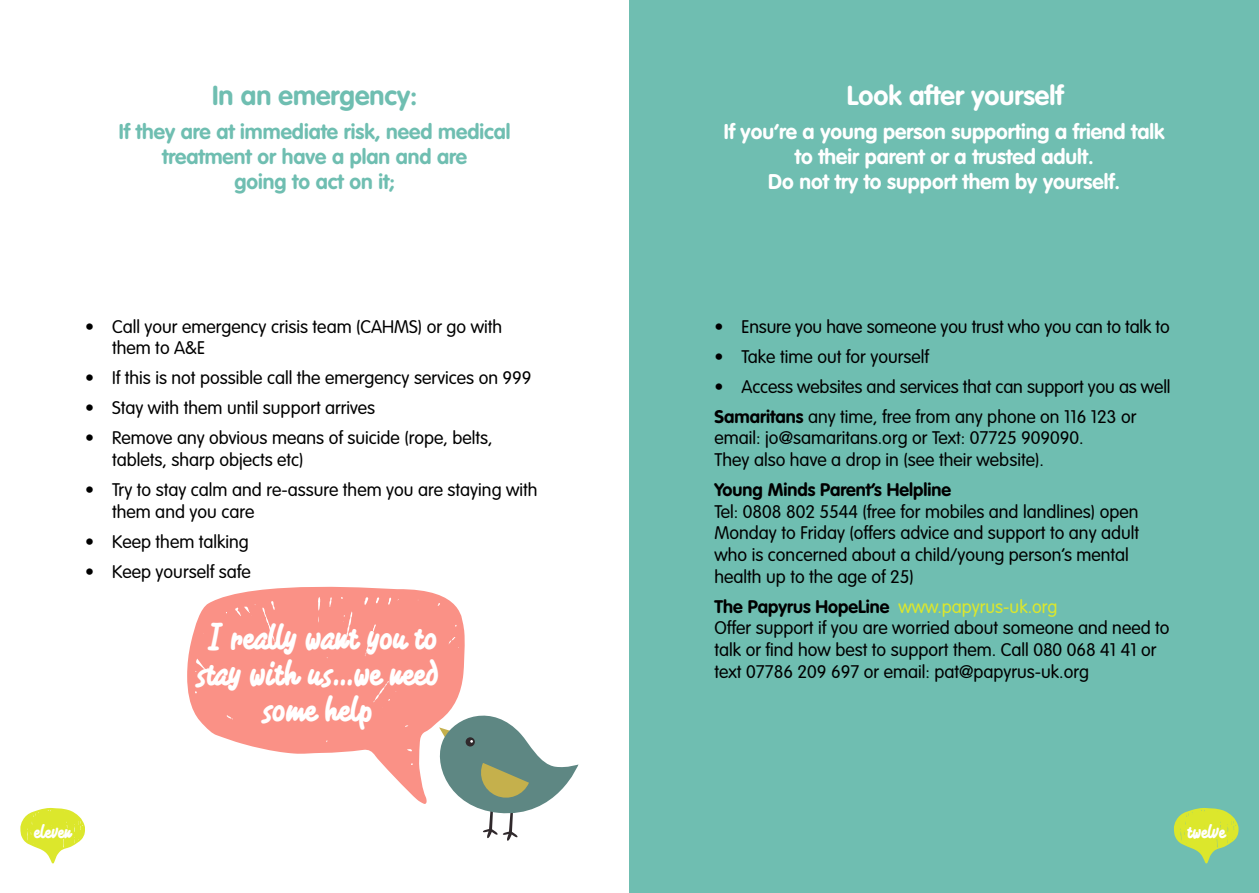
<style>
.page{position:relative;width:1259px;height:893px;background:#fff}
.page>*{position:absolute;margin:0;border:0;box-sizing:border-box;transform-origin:0 0}
.t1{font:33px/36px "Rotulona Hand";color:#fff;text-align:center}
.t2{font:700 27px "VAG Rounded";color:#fff}
.t3{font:700 27px "VAG Rounded";color:#6fbeb1}
.t4{font:700 21px/25.2px "VAG Rounded";color:#fff;text-align:center}
.t5{font:700 21px/25.2px "VAG Rounded";color:#6fbeb1;text-align:center}
.t6{font:300 18px/21.6px "VAG Rounded";color:#000}
.t7{font:700 18px "VAG Rounded";color:#000}
.t8{font:18px "Rotulona Hand";color:#fff}
.s1{font-weight:700}
.s2{color:#dce72c}
</style>
<div class="page">
<div style="left:629px;top:0;width:630px;height:893px;background:#6fbeb1"></div>
<svg style="left:187px;top:586px;width:278px;height:218px;fill:#fa9186"></svg>
<svg style="left:431px;top:703px;width:147px;height:138px"></svg>
<svg style="left:20px;top:808px;width:65px;height:56px"></svg>
<svg style="left:1174px;top:808px;width:64px;height:56px"></svg>
<h2 class="t3" style="left:212px;top:80px;width:207px">In an emergency:</h2>
<p class="t5" style="left:119px;top:120px;width:393px">If they are at immediate risk, need medical treatment or have a plan and are<br>going to act on it;</p>
<p class="t6" style="left:112px;top:316px;width:392px;text-indent:-27px">• Call your emergency crisis team (CAHMS) or go with them to A&amp;E</p>
<p class="t6" style="left:85px;top:368px;width:448px">• If this is not possible call the emergency services on 999</p>
<p class="t6" style="left:85px;top:398px;width:292px">• Stay with them until support arrives</p>
<p class="t6" style="left:112px;top:428px;width:382px;text-indent:-27px">• Remove any obvious means of suicide (rope, belts, tablets, sharp objects etc)</p>
<p class="t6" style="left:112px;top:480px;width:427px;text-indent:-27px">• Try to stay calm and re-assure them you are staying with them and you care</p>
<p class="t6" style="left:85px;top:531px;width:165px">• Keep them talking</p>
<p class="t6" style="left:85px;top:561px;width:167px">• Keep yourself safe</p>
<h1 class="t1" style="left:197px;top:618px;width:243px">I really want you to stay with us…we need some help</h1>
<h2 class="t2" style="left:847px;top:80px;width:218px">Look after yourself</h2>
<p class="t4" style="left:723px;top:120px;width:442px">If you’re a young person supporting a friend talk to their parent or a trusted adult.<br>Do not try to support them by yourself.</p>
<p class="t6" style="left:714px;top:316px;width:457px">• Ensure you have someone you trust who you can to talk to</p>
<p class="t6" style="left:714px;top:346px;width:216px">• Take time out for yourself</p>
<p class="t6" style="left:714px;top:372px;width:457px;line-height:30.2px">• Access websites and services that can support you as well<br><span class="s1">Samaritans</span> any time, free from any phone on 116 123 or</p>
<p class="t6" style="left:714px;top:428px;width:370px">email: jo@samaritans.org or Text: 07725 909090.<br>They also have a drop in (see their website).</p>
<p class="t7" style="left:714px;top:479px;width:238px">Young Minds Parent’s Helpline</p>
<p class="t6" style="left:714px;top:501px;width:426px">Tel: 0808 802 5544 (free for mobiles and landlines) open Monday to Friday (offers advice and support to any adult who is concerned about a child/young person’s mental health up to the age of 25)</p>
<p class="t6" style="left:714px;top:596px;width:456px"><span class="s1">The Papyrus HopeLine</span> <span class="s2">www.papyrus-uk.org<br></span>Offer support if you are worried about someone and need to talk or find how best to support them. Call 080 068 41 41 or text 07786 209 697 or email: pat@papyrus-uk.org</p>
<p class="t8" style="left:34px;top:819px;width:39px">eleven</p>
<p class="t8" style="left:1187px;top:819px;width:39px">twelve</p>
</div>
